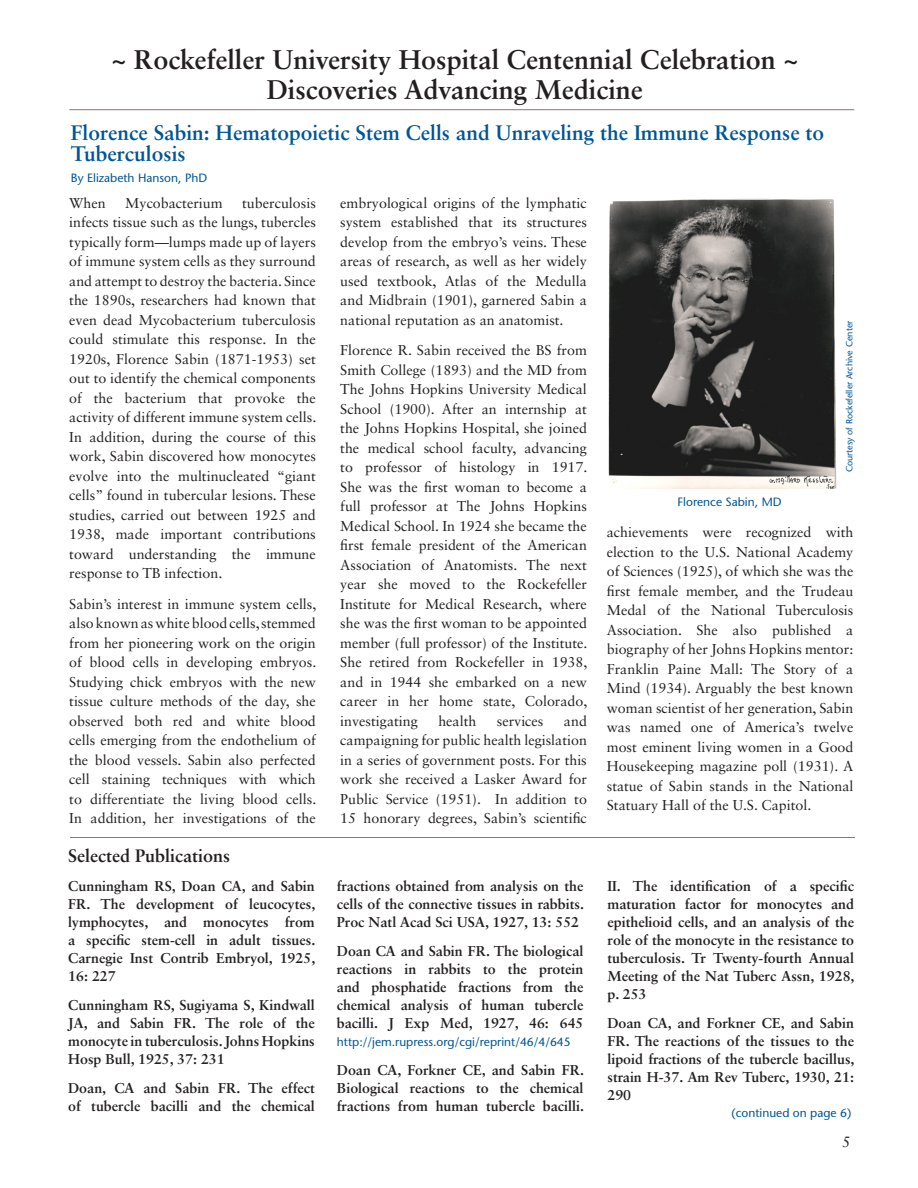
<style>
.page{position:relative;width:918px;height:1188px;background:#fff}
.page>*{position:absolute;margin:0;border:0;box-sizing:border-box;transform-origin:0 0}
.SECONDARY_STORY_HEAD{font:700 27px "Sabon LT Std";color:#231f20}
.SECONDARY_STORY_HEAD-2{font:700 21px/21px "Sabon LT Std";color:#005595}
.BODY_COPY{font:700 18px "Sabon LT Std";color:#231f20}
.t1{font:15px "Sabon LT Std";color:#231f20}
.BODY_COPY-2{font:14.25px/19.5px "Sabon LT Std";color:#231f20;text-align:justify}
.BODY_COPY-3{font:700 14.25px/18px "Sabon LT Std";color:#231f20;text-align:justify}
.SECONDARY_STORY_HEAD-3{font:500 12px "Stone Sans Std";color:#005595}
.BODY_COPY-4{font:500 12px "Stone Sans Std";color:#005595}
.SECONDARY_STORY_HEAD-4{font:500 9px "Stone Sans Std";color:#005595}
</style>
<div class="page">
<hr style="left:69px;top:109px;width:785px;height:1px;background:#8f7577">
<hr style="left:70px;top:837px;width:785px;height:1px;background:#8f7577">
<img style="left:608px;top:198px;width:229px;height:291px">
<p class="SECONDARY_STORY_HEAD" style="left:111px;top:42px;width:689px">~ Rockefeller University Hospital Centennial Celebration ~</p>
<p class="SECONDARY_STORY_HEAD" style="left:267px;top:72px;width:377px">Discoveries Advancing Medicine</p>
<p class="SECONDARY_STORY_HEAD-2" style="left:71px;top:122px;width:755px">Florence Sabin: Hematopoietic Stem Cells and Unraveling the Immune Response to<br>Tuberculosis</p>
<p class="SECONDARY_STORY_HEAD-3" style="left:71px;top:171px;width:138px">By Elizabeth Hanson, PhD</p>
<p class="BODY_COPY-2" style="left:69px;top:193px;width:38px">When</p>
<p class="BODY_COPY-2" style="left:125px;top:193px;width:99px">Mycobacterium</p>
<p class="BODY_COPY-2" style="left:69px;top:193px;width:249px;text-indent:173px">tuberculosis infects tissue such as the lungs, tubercles typically form—lumps made up of layers of immune system cells as they surround and attempt to destroy the bacteria. Since the 1890s, researchers had known that even dead Mycobacterium tuberculosis could stimulate this response. In the 1920s, Florence Sabin (1871-1953) set out to identify the chemical components of the bacterium that provoke the activity of different immune system cells.<br>In addition, during the course of this work, Sabin discovered how monocytes evolve into the multinucleated “giant cells” found in tubercular lesions. These studies, carried out between 1925 and 1938, made important contributions toward understanding the immune response to TB infection.</p>
<p class="BODY_COPY-2" style="left:69px;top:594px;width:249px">Sabin’s interest in immune system cells, also known as white blood cells, stemmed from her pioneering work on the origin of blood cells in developing embryos.<br>Studying chick embryos with the new tissue culture methods of the day, she observed both red and white blood cells emerging from the endothelium of the blood vessels. Sabin also perfected cell staining techniques with which to differentiate the living blood cells.<br>In addition, her investigations of the</p>
<p class="BODY_COPY" style="left:68px;top:845px;width:164px">Selected Publications</p>
<p class="BODY_COPY-3" style="left:68px;top:877px;width:249px">Cunningham RS, Doan CA, and Sabin FR. The development of leucocytes, lymphocytes, and monocytes from a specific stem-cell in adult tissues.<br>Carnegie Inst Contrib Embryol, 1925, 16: 227</p>
<p class="BODY_COPY-3" style="left:68px;top:996px;width:248px">Cunningham RS, Sugiyama S, Kindwall JA, and Sabin FR. The role of the monocyte in tuberculosis. Johns Hopkins Hosp Bull, 1925, 37: 231</p>
<p class="BODY_COPY-3" style="left:68px;top:1079px;width:248px">Doan, CA and Sabin FR. The effect of tubercle bacilli and the chemical</p>
<p class="BODY_COPY-2" style="left:340px;top:193px;width:248px">embryological origins of the lymphatic system established that its structures develop from the embryo’s veins. These areas of research, as well as her widely used textbook, Atlas of the Medulla and Midbrain (1901), garnered Sabin a national reputation as an anatomist.</p>
<p class="BODY_COPY-2" style="left:340px;top:340px;width:249px">Florence R. Sabin received the BS from Smith College (1893) and the MD from The Johns Hopkins University Medical School (1900). After an internship at the Johns Hopkins Hospital, she joined the medical school faculty, advancing to professor of histology in 1917.<br>She was the first woman to become a full professor at The Johns Hopkins Medical School. In 1924 she became the first female president of the American Association of Anatomists. The next year she moved to the Rockefeller Institute for Medical Research, where she was the first woman to be appointed member (full professor) of the Institute.<br>She retired from Rockefeller in 1938, and in 1944 she embarked on a new career in her home state, Colorado, investigating</p>
<p class="BODY_COPY-2" style="left:340px;top:711px;width:248px;text-indent:224px">and campaigning for public health legislation in a series of government posts. For this work she received a Lasker Award for Public Service (1951). In addition to 15 honorary degrees, Sabin’s scientific</p>
<p class="BODY_COPY-2" style="left:438px;top:711px;width:40px">health</p>
<p class="BODY_COPY-2" style="left:497px;top:711px;width:48px">services</p>
<p class="SECONDARY_STORY_HEAD-3" style="left:678px;top:495px;width:106px">Florence Sabin, MD</p>
<p class="SECONDARY_STORY_HEAD-4" style="left:844px;top:472px;width:153px;rotate:-90deg">Courtesy of Rockefeller Archive Center</p>
<p class="BODY_COPY-2" style="left:607px;top:523px;width:248px">achievements were recognized with election to the U.S. National Academy of Sciences (1925), of which she was the first female member, and the Trudeau Medal of the National Tuberculosis Association. She also published a biography of her Johns Hopkins mentor:<br>Franklin Paine Mall: The Story of a Mind (1934). Arguably the best known woman scientist of her generation, Sabin was named one of America’s twelve most eminent living women in a Good Housekeeping magazine poll (1931). A statue of Sabin stands in the National Statuary Hall of the U.S. Capitol.</p>
<p class="BODY_COPY-3" style="left:337px;top:877px;width:249px">fractions obtained from analysis on the cells of the connective tissues in rabbits.<br>Proc Natl Acad Sci USA, 1927, 13: 552</p>
<p class="BODY_COPY-3" style="left:337px;top:942px;width:248px">Doan CA and Sabin FR. The biological reactions in rabbits to the protein and phosphatide fractions from the chemical analysis of human tubercle bacilli. J Exp Med, 1927, 46: 645</p>
<p class="BODY_COPY-4" style="left:337px;top:1035px;width:235px">http://jem.rupress.org/cgi/reprint/46/4/645</p>
<p class="BODY_COPY-3" style="left:337px;top:1061px;width:249px">Doan CA, Forkner CE, and Sabin FR.<br>Biological reactions to the chemical fractions from human tubercle bacilli.</p>
<p class="BODY_COPY-3" style="left:607px;top:877px;width:249px">II. The identification of a specific maturation factor for monocytes and epithelioid cells, and an analysis of the role of the monocyte in the resistance to tuberculosis. Tr Twenty-fourth Annual Meeting of the Nat Tuberc Assn, 1928, p. 253</p>
<p class="BODY_COPY-3" style="left:607px;top:1014px;width:249px">Doan CA, and Forkner CE, and Sabin FR. The reactions of the tissues to the lipoid fractions of the tubercle bacillus, strain H-37. Am Rev Tuberc, 1930, 21:<br>290</p>
<p class="SECONDARY_STORY_HEAD-3" style="left:732px;top:1106px;width:121px">(continued on page 6)</p>
<p class="t1" style="left:842px;top:1133px;width:10px">5</p>
</div>
